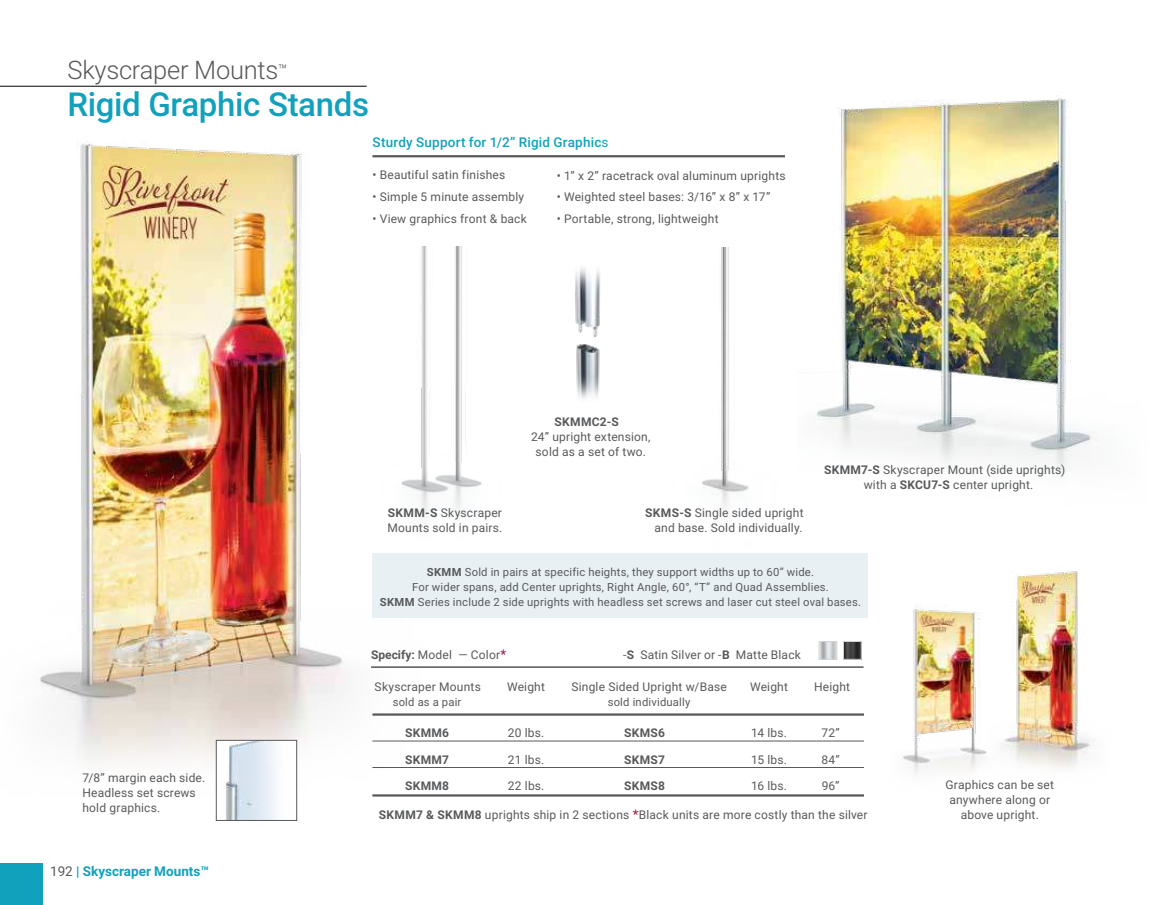
<style>
.page{position:relative;width:1161px;height:905px;background:#fff}
.page>*{position:absolute;margin:0;border:0;box-sizing:border-box;transform-origin:0 0}
.t1{font:500 33px "Roboto";letter-spacing:-.01em;color:#12a1bc}
.t2{font:300 25.5px "Roboto";letter-spacing:-.01em;color:#58595b}
.t3{font:500 13.5px "Roboto";letter-spacing:.015em;color:#12a1bc}
.t4{font:700 13.5px "Roboto";color:#12a1bc}
.t5{font:12px/15px "Roboto";letter-spacing:.015em;color:#58595b}
.t6{font:700 12px "Roboto";letter-spacing:.025em;color:#58595b}
.t7{font:11.25px/15px "Roboto";letter-spacing:.015em;color:#58595b;text-align:center}
.s1{font-weight:400}
.s2{font-weight:700}
.s3{font-weight:400;color:#58595b}
.s4{font-size:13.5px;color:#9b1b3c}
</style>
<div class="page">
<div style="left:0;top:863px;width:42px;height:41px;background:#12a1bc"></div>
<hr style="left:0;top:86px;width:367px;height:1px;background:#000">
<img style="left:40px;top:141px;width:429px;height:671px">
<img style="left:814px;top:95px;width:282px;height:377px">
<img style="left:902px;top:607px;width:58px;height:167px">
<img style="left:960px;top:571px;width:134px;height:199px">
<img style="left:218px;top:742px;width:77px;height:76px">
<div style="left:216px;top:740px;width:81px;height:80px;border:1px solid #58595b"></div>
<img style="left:367px;top:247px;width:115px;height:304px">
<img style="left:701px;top:248px;width:48px;height:261px">
<img style="left:575px;top:268px;width:25px;height:131px">
<hr style="left:372px;top:713px;width:492px;height:2px;background:#58595b">
<hr style="left:372px;top:740px;width:492px;height:1px;background:#58595b">
<hr style="left:372px;top:767px;width:492px;height:1px;background:#58595b">
<hr style="left:372px;top:794px;width:492px;height:2px;background:#58595b">
<hr style="left:372px;top:155px;width:413px;height:2px;background:#58595b">
<div style="left:373px;top:552px;width:495px;height:65px;background:#e8f0f4"></div>
<hr style="left:371px;top:666px;width:493px;height:1px;background:#000">
<img style="left:821px;top:643px;width:14px;height:14px">
<div style="left:819px;top:641px;width:18px;height:18px;border:1px solid #d1d3d4"></div>
<img style="left:845px;top:643px;width:15px;height:14px">
<div style="left:843px;top:641px;width:19px;height:18px;border:1px solid #d1d3d4"></div>
<h2 class="t2" style="left:68px;top:60px;width:221px">Skyscraper Mounts<sup>™</sup></h2>
<h1 class="t1" style="left:68px;top:91px;width:303px">Rigid Graphic Stands</h1>
<p class="t3" style="left:372px;top:136px;width:238px">Sturdy Support for 1/2” Rigid Graphic<span class="s1">s</span></p>
<p class="t5" style="left:372px;top:168px;width:134px">• Beautiful satin finishes</p>
<p class="t5" style="left:372px;top:190px;width:153px">• Simple 5 minute assembly</p>
<p class="t5" style="left:372px;top:212px;width:156px">• View graphics front &amp; back</p>
<p class="t5" style="left:557px;top:169px;width:230px">• 1” x 2” racetrack oval aluminum uprights</p>
<p class="t5" style="left:557px;top:190px;width:215px">• Weighted steel bases: 3/16” x 8” x 17”</p>
<p class="t5" style="left:557px;top:211px;width:163px">• Portable, strong, lightweight</p>
<p class="t6" style="left:555px;top:417px;width:66px">SKMMC2-S</p>
<p class="t5" style="left:531px;top:430px;width:121px;text-align:center">24” upright extension, sold as a set of two.</p>
<p class="t5" style="left:388px;top:506px;width:116px"><span class="s2">SKMM-S</span> Skyscraper<br>Mounts sold in pairs.</p>
<p class="t5" style="left:645px;top:506px;width:160px;text-align:right"><span class="s2">SKMS-S</span> Single sided upright and base. Sold individually.</p>
<p class="t5" style="left:864px;top:462px;width:203px;text-indent:-40px"><span class="s2">SKMM7-S</span> Skyscraper Mount (side uprights) with a <span class="s2">SKCU7-S</span> center upright.</p>
<p class="t7" style="left:380px;top:565px;width:483px"><span class="s2">SKMM</span> Sold in pairs at specific heights, they support widths up to 60” wide.<br>For wider spans, add Center uprights, Right Angle, 60°, “T” and Quad Assemblies.<br><span class="s2">SKMM</span> Series include 2 side uprights with headless set screws and laser cut steel oval bases.</p>
<p class="t5" style="left:83px;top:770px;width:124px">7/8” margin each side.<br>Headless set screws hold graphics.</p>
<p class="t4" style="left:50px;top:865px;width:160px"><span class="s3">192</span> | Skyscraper Mounts™</p>
<p class="t5" style="left:371px;top:647px;width:137px"><span class="s2">Specify:</span> Model — Color<span class="s4">*</span></p>
<p class="t5" style="left:623px;top:647px;width:179px">-<span class="s2">S</span> Satin Silver or -<span class="s2">B</span> Matte Black</p>
<p class="t5" style="left:375px;top:680px;width:108px">Skyscraper Mounts</p>
<p class="t5" style="left:507px;top:680px;width:39px">Weight</p>
<p class="t5" style="left:571px;top:680px;width:157px">Single Sided Upright w/Base</p>
<p class="t5" style="left:750px;top:680px;width:39px">Weight</p>
<p class="t5" style="left:814px;top:680px;width:38px">Height</p>
<p class="t7" style="left:393px;top:695px;width:70px">sold as a pair</p>
<p class="t7" style="left:608px;top:695px;width:84px">sold individually</p>
<p class="t6" style="left:405px;top:728px;width:46px">SKMM6</p>
<p class="t5" style="left:508px;top:726px;width:38px">20 lbs.</p>
<p class="t6" style="left:624px;top:728px;width:42px">SKMS6</p>
<p class="t5" style="left:751px;top:726px;width:37px">14 lbs.</p>
<p class="t5" style="left:821px;top:726px;width:20px">72”</p>
<p class="t6" style="left:405px;top:754px;width:46px">SKMM7</p>
<p class="t5" style="left:508px;top:752px;width:38px">21 lbs.</p>
<p class="t6" style="left:624px;top:754px;width:42px">SKMS7</p>
<p class="t5" style="left:751px;top:752px;width:37px">15 lbs.</p>
<p class="t5" style="left:821px;top:752px;width:20px">84”</p>
<p class="t6" style="left:405px;top:781px;width:46px">SKMM8</p>
<p class="t5" style="left:508px;top:779px;width:38px">22 lbs.</p>
<p class="t6" style="left:624px;top:781px;width:42px">SKMS8</p>
<p class="t5" style="left:751px;top:779px;width:37px">16 lbs.</p>
<p class="t5" style="left:822px;top:779px;width:19px">96”</p>
<p class="t5" style="left:379px;top:808px;width:490px"><span class="s2">SKMM7 &amp; SKMM8</span> uprights ship in 2 sections <span class="s4">*</span>Black units are more costly than the silver</p>
<p class="t5" style="left:945px;top:778px;width:110px;text-align:center">Graphics can be set anywhere along or above upright.</p>
</div>
